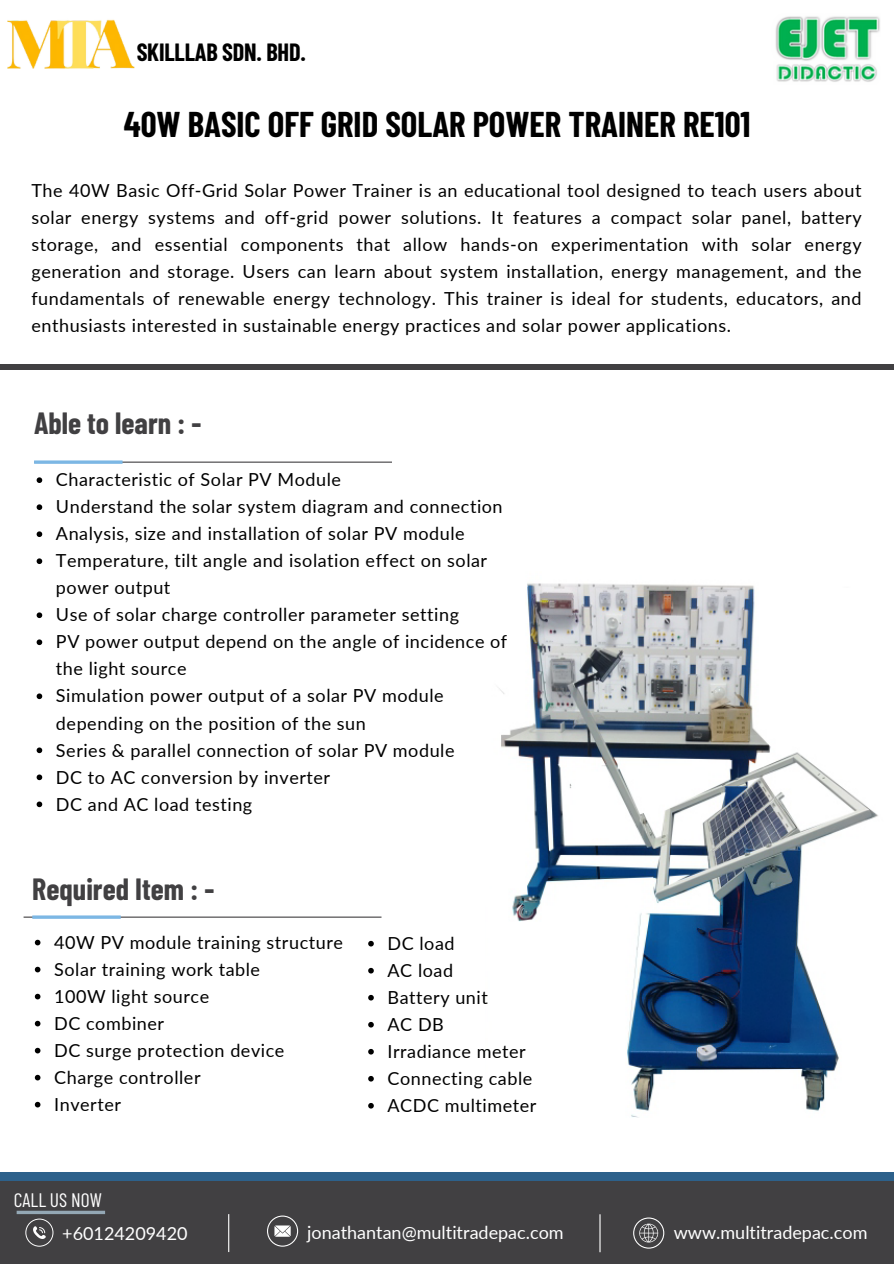
<style>
.page{position:relative;width:894px;height:1264px;background:#fff}
.page>*{position:absolute;margin:0;border:0;box-sizing:border-box;transform-origin:0 0}
.t1{font:700 34.95px "Barlow Condensed";color:#000}
.t2{font:700 30px "Barlow Condensed";color:#414042}
.t3{font:700 24.3px "Barlow Condensed";letter-spacing:-.01em;color:#000}
.t4{font:19.5px "Barlow Condensed";color:#fff}
.t5{font:18px/27px "Lato";letter-spacing:.03em;color:#000}
.t6{font:18px "Lato";color:#fff}
</style>
<div class="page">
<div style="left:0;top:364px;width:893px;height:6px;background:#414042"></div>
<div style="left:0;top:1172px;width:893px;height:17px;background:#2d618b"></div>
<div style="left:0;top:1180px;width:893px;height:83px;background:#414042"></div>
<svg style="left:17px;top:1210px;width:88px;height:4px"></svg>
<hr style="left:228px;top:1214px;width:1px;height:37px;background:#fff">
<img style="left:7px;top:19px;width:128px;height:50px">
<svg style="left:25px;top:1218px;width:28px;height:28px"></svg>
<svg style="left:267px;top:1215px;width:31px;height:31px"></svg>
<svg style="left:633px;top:1217px;width:31px;height:31px"></svg>
<img style="left:775px;top:16px;width:105px;height:66px">
<hr style="left:599px;top:1214px;width:1px;height:38px;background:#fff">
<img style="left:499px;top:583px;width:379px;height:534px">
<hr style="left:34px;top:461px;width:358px;height:1px;background:#414042">
<svg style="left:34px;top:460px;width:88px;height:4px"></svg>
<hr style="left:24px;top:916px;width:357px;height:1px;background:#414042">
<hr style="left:32px;top:915px;width:89px;height:3px;background:#7cb7e4">
<svg style="left:37px;top:477px;width:5px;height:6px"></svg>
<svg style="left:37px;top:504px;width:5px;height:6px"></svg>
<svg style="left:37px;top:531px;width:5px;height:6px"></svg>
<svg style="left:37px;top:558px;width:5px;height:6px"></svg>
<svg style="left:37px;top:612px;width:5px;height:6px"></svg>
<svg style="left:37px;top:639px;width:5px;height:6px"></svg>
<svg style="left:37px;top:693px;width:5px;height:6px"></svg>
<svg style="left:37px;top:747px;width:5px;height:6px"></svg>
<svg style="left:37px;top:774px;width:5px;height:6px"></svg>
<svg style="left:37px;top:801px;width:5px;height:6px"></svg>
<svg style="left:35px;top:939px;width:5px;height:6px"></svg>
<svg style="left:35px;top:966px;width:5px;height:6px"></svg>
<svg style="left:35px;top:993px;width:5px;height:6px"></svg>
<svg style="left:35px;top:1020px;width:5px;height:6px"></svg>
<svg style="left:35px;top:1047px;width:5px;height:6px"></svg>
<svg style="left:35px;top:1074px;width:5px;height:6px"></svg>
<svg style="left:35px;top:1101px;width:5px;height:6px"></svg>
<svg style="left:368px;top:940px;width:6px;height:6px"></svg>
<svg style="left:368px;top:967px;width:6px;height:6px"></svg>
<svg style="left:368px;top:994px;width:6px;height:6px"></svg>
<svg style="left:368px;top:1021px;width:6px;height:6px"></svg>
<svg style="left:368px;top:1049px;width:6px;height:5px"></svg>
<svg style="left:368px;top:1076px;width:6px;height:5px"></svg>
<svg style="left:368px;top:1103px;width:6px;height:5px"></svg>
<p class="t3" style="left:137px;top:37px;width:171px">SKILLLAB SDN. BHD.</p>
<p class="t1" style="left:124px;top:102px;width:628px">40W BASIC OFF GRID SOLAR POWER TRAINER RE101</p>
<p class="t5" style="left:31px;top:176px;width:831px;text-align:justify">The 40W Basic Off-Grid Solar Power Trainer is an educational tool designed to teach users about solar energy systems and off-grid power solutions. It features a compact solar panel, battery storage, and essential components that allow hands-on experimentation with solar energy generation and storage. Users can learn about system installation, energy management, and the fundamentals of renewable energy technology. This trainer is ideal for students, educators, and enthusiasts interested in sustainable energy practices and solar power applications.</p>
<p class="t2" style="left:34px;top:404px;width:169px">Able to learn : -</p>
<p class="t5" style="left:56px;top:466px;width:286px">Characteristic of Solar PV Module</p>
<h2 class="t5" style="left:56px;top:493px;width:448px">Understand the solar system diagram and connection</h2>
<p class="t5" style="left:56px;top:520px;width:410px">Analysis, size and installation of solar PV module</p>
<p class="t5" style="left:56px;top:547px;width:432px">Temperature, tilt angle and isolation effect on solar power output</p>
<p class="t5" style="left:56px;top:601px;width:404px">Use of solar charge controller parameter setting</p>
<p class="t5" style="left:56px;top:628px;width:452px">PV power output depend on the angle of incidence of the light source</p>
<p class="t5" style="left:56px;top:682px;width:389px">Simulation power output of a solar PV module depending on the position of the sun</p>
<p class="t5" style="left:56px;top:736px;width:400px">Series &amp; parallel connection of solar PV module</p>
<p class="t5" style="left:56px;top:763px;width:275px">DC to AC conversion by inverter</p>
<p class="t5" style="left:56px;top:790px;width:198px">DC and AC load testing</p>
<p class="t2" style="left:32px;top:869px;width:183px">Required Item : -</p>
<p class="t5" style="left:54px;top:928px;width:290px">40W PV module training structure</p>
<p class="t5" style="left:54px;top:955px;width:207px">Solar training work table</p>
<p class="t5" style="left:54px;top:982px;width:156px">100W light source</p>
<p class="t5" style="left:54px;top:1009px;width:111px">DC combiner</p>
<p class="t5" style="left:54px;top:1036px;width:231px">DC surge protection device</p>
<p class="t5" style="left:54px;top:1063px;width:148px">Charge controller</p>
<p class="t5" style="left:54px;top:1090px;width:68px">Inverter</p>
<p class="t4" style="left:14px;top:1187px;width:89px">CALL US NOW</p>
<p class="t5" style="left:387px;top:929px;width:69px">DC load</p>
<p class="t5" style="left:387px;top:956px;width:67px">AC load</p>
<p class="t5" style="left:387px;top:983px;width:102px">Battery unit</p>
<p class="t5" style="left:387px;top:1010px;width:58px">AC DB</p>
<h4 class="t5" style="left:387px;top:1037px;width:140px">Irradiance meter</h4>
<p class="t5" style="left:387px;top:1064px;width:146px">Connecting cable</p>
<p class="t5" style="left:387px;top:1091px;width:150px">ACDC multimeter</p>
<p class="t6" style="left:62px;top:1221px;width:127px">+60124209420</p>
<p class="t6" style="left:307px;top:1221px;width:258px">jonathantan@multitradepac.com</p>
<h2 class="t6" style="left:673px;top:1221px;width:195px">www.multitradepac.com</h2>
</div>
